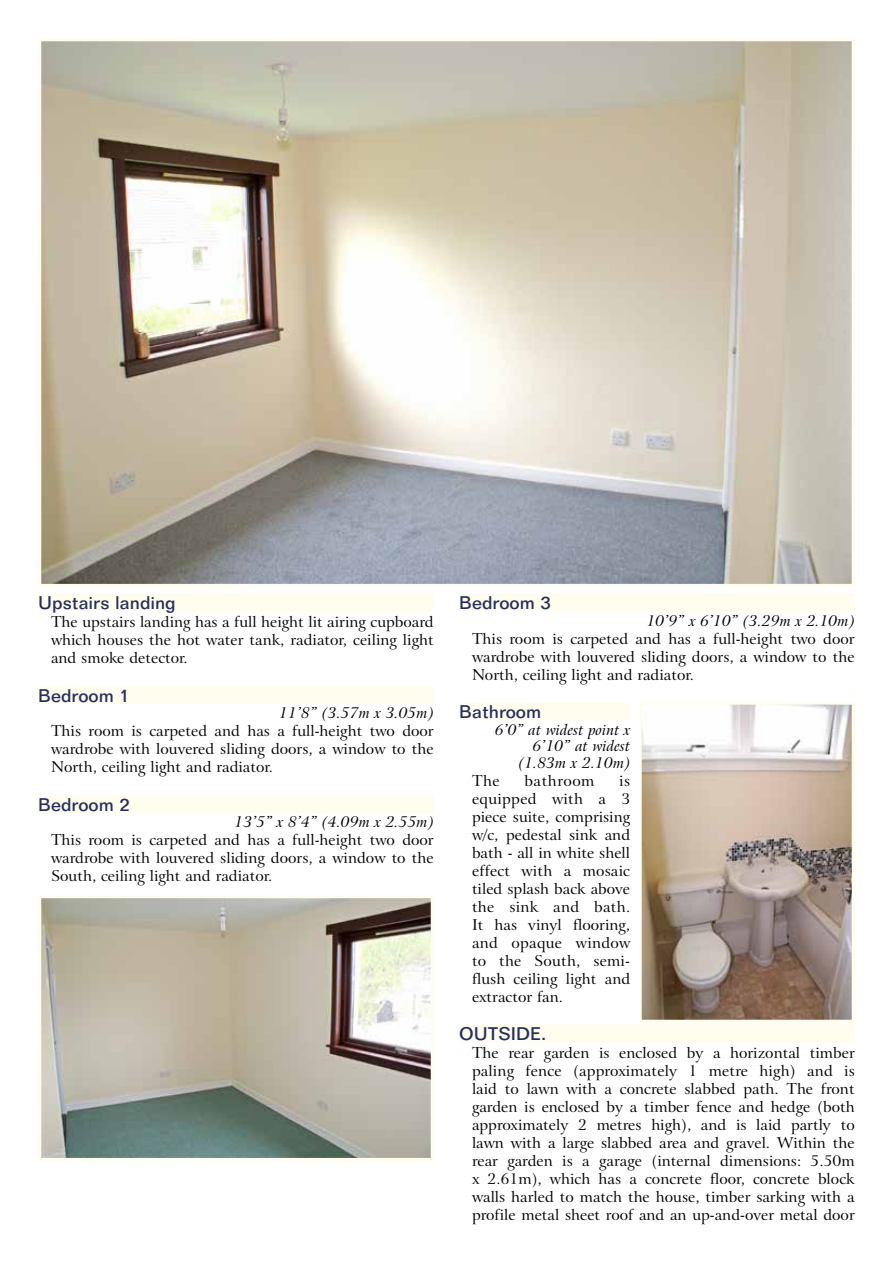
<style>
.page{position:relative;width:893px;height:1263px;background:#fff}
.page>*{position:absolute;margin:0;border:0;box-sizing:border-box;transform-origin:0 0}
.t1{font:500 18px "Folio BT";color:#262e5f}
.t2{font:15px/18px "Arrus BT";color:#000;text-align:justify}
.t3{font:italic 15px/16.5px "Arrus BT";color:#000;text-align:right}
.t4{font:15px "Arrus BT";letter-spacing:.035em;color:#000}
</style>
<div class="page">
<div style="left:38px;top:593px;width:396px;height:18px;background:#fffdee"></div>
<div style="left:38px;top:686px;width:396px;height:18px;background:#fffdee"></div>
<div style="left:38px;top:795px;width:396px;height:18px;background:#fffdee"></div>
<div style="left:459px;top:593px;width:396px;height:18px;background:#fffdee"></div>
<div style="left:459px;top:702px;width:171px;height:18px;background:#fffdee"></div>
<div style="left:459px;top:1024px;width:396px;height:18px;background:#fffdee"></div>
<img style="left:42px;top:899px;width:388px;height:258px">
<div style="left:38px;top:895px;width:396px;height:266px;border:3px solid #fffdee"></div>
<img style="left:42px;top:42px;width:809px;height:541px">
<div style="left:38px;top:38px;width:817px;height:549px;border:3px solid #fffdee"></div>
<img style="left:643px;top:706px;width:208px;height:313px">
<div style="left:639px;top:702px;width:216px;height:321px;border:3px solid #fffdee"></div>
<p class="t1" style="left:38px;top:592px;width:139px">Upstairs landing</p>
<p class="t2" style="left:51px;top:613px;width:384px">The upstairs landing has a full height lit airing cupboard which houses the hot water tank, radiator, ceiling light and smoke detector.</p>
<p class="t1" style="left:38px;top:684px;width:93px">Bedroom 1</p>
<p class="t3" style="left:279px;top:705px;width:156px">11’8” (3.57m x 3.05m)</p>
<p class="t2" style="left:51px;top:722px;width:384px">This room is carpeted and has a full-height two door wardrobe with louvered sliding doors, a window to the North, ceiling light and radiator.</p>
<p class="t1" style="left:38px;top:793px;width:93px">Bedroom 2</p>
<p class="t3" style="left:235px;top:814px;width:201px">13’5” x 8’4” (4.09m x 2.55m)</p>
<p class="t2" style="left:51px;top:831px;width:384px">This room is carpeted and has a full-height two door wardrobe with louvered sliding doors, a window to the South, ceiling light and radiator.</p>
<p class="t1" style="left:459px;top:592px;width:93px">Bedroom 3</p>
<p class="t3" style="left:647px;top:612px;width:210px">10’9” x 6’10” (3.29m x 2.10m)</p>
<p class="t2" style="left:472px;top:630px;width:384px">This room is carpeted and has a full-height two door wardrobe with louvered sliding doors, a window to the North, ceiling light and radiator.</p>
<p class="t1" style="left:459px;top:701px;width:84px">Bathroom</p>
<p class="t3" style="left:495px;top:721px;width:137px">6’0” at widest point x<br>6’10” at widest (1.83m x 2.10m)</p>
<p class="t2" style="left:472px;top:772px;width:29px">The</p>
<p class="t4" style="left:524px;top:771px;width:72px">bathroom</p>
<p class="t2" style="left:472px;top:772px;width:160px;text-indent:147px">is equipped with a 3 piece suite, comprising w/c, pedestal sink and bath - all in white shell effect with a mosaic tiled splash back above the sink and bath.<br>It has vinyl flooring, and opaque window to the South, semi&shy;flush ceiling light and extractor fan.</p>
<p class="t1" style="left:459px;top:1023px;width:89px">OUTSIDE.</p>
<p class="t2" style="left:472px;top:1044px;width:384px">The rear garden is enclosed by a horizontal timber paling fence (approximately 1 metre high) and is laid to lawn with a concrete slabbed path. The front garden is enclosed by a timber fence and hedge (both approximately 2 metres high), and is laid partly to lawn with a large slabbed area and gravel. Within the rear garden is a garage (internal dimensions: 5.50m x 2.61m), which has a concrete floor, concrete block walls harled to match the house, timber sarking with a profile metal sheet roof and an up-and-over metal door</p>
</div>
